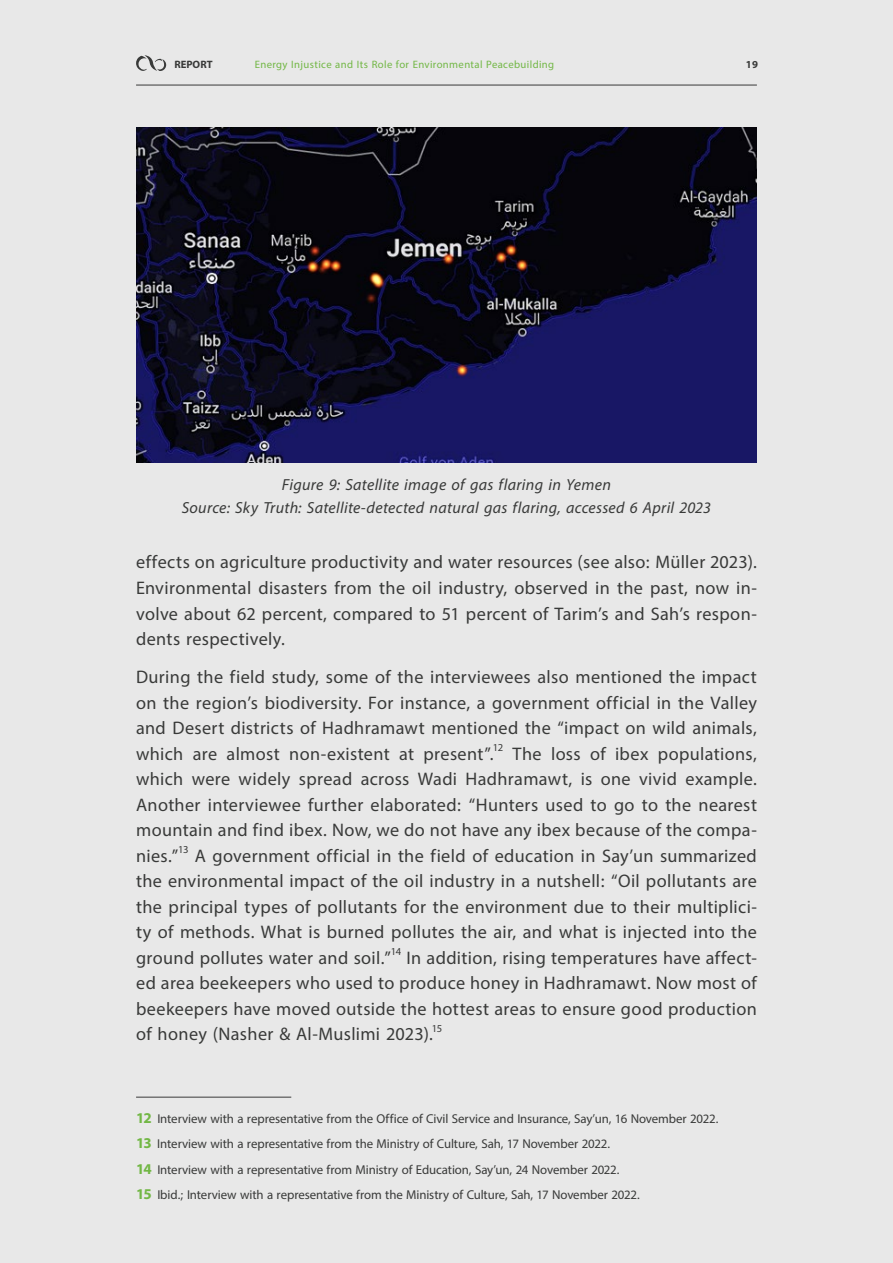
<style>
.page{position:relative;width:893px;height:1263px;background:#e8e8e8}
.page>*{position:absolute;margin:0;border:0;box-sizing:border-box;transform-origin:0 0}
.t1{font:25.5px/25.5px "Myriad Arabic";letter-spacing:.015em;color:#393a39;text-align:justify}
.t2{font:italic 22.5px/22.5px "Myriad Arabic";letter-spacing:.015em;color:#393a39;text-align:center}
.t3{font:18px/25.5px "Myriad Arabic";letter-spacing:-.005em;color:#393a39}
.t4{font:15px "Myriad Arabic";letter-spacing:.025em;color:#72b745}
.t5{font:700 15px "Myriad Arabic";color:#393a39}
.s1{font-weight:700;font-size:21px;color:#72b745}
</style>
<div class="page">
<hr style="left:136px;top:85px;width:621px;height:1px;background:#393a39">
<svg style="left:136px;top:55px;width:30px;height:16px"></svg>
<hr style="left:136px;top:1097px;width:155px;height:1px;background:#393a39">
<img style="left:136px;top:128px;width:621px;height:334px">
<p class="t5" style="left:174px;top:54px;width:40px">REPORT</p>
<p class="t4" style="left:255px;top:54px;width:301px">Energy Injustice and Its Role for Environmental Peacebuilding</p>
<p class="t5" style="left:746px;top:54px;width:14px">19</p>
<p class="t2" style="left:182px;top:474px;width:531px">Figure 9: Satellite image of gas flaring in Yemen<br>Source: Sky Truth: Satellite-detected natural gas flaring, accessed 6 April 2023</p>
<p class="t1" style="left:136px;top:550px;width:622px">effects on agriculture productivity and water resources (see also: Müller 2023).<br>Environmental disasters from the oil industry, observed in the past, now in&shy;volve about 62 percent, compared to 51 percent of Tarim’s and Sah’s respon&shy;dents respectively.</p>
<p class="t1" style="left:136px;top:664px;width:622px">During the field study, some of the interviewees also mentioned the impact on the region’s biodiversity. For instance, a government official in the Valley and Desert districts of Hadhramawt mentioned the “impact on wild animals, which are almost non-existent at present”.<sup>12</sup> The loss of ibex populations, which were widely spread across Wadi Hadhramawt, is one vivid example.<br>Another interviewee further elaborated: “Hunters used to go to the nearest mountain and find ibex. Now, we do not have any ibex because of the compa&shy;nies.”<sup>13</sup> A government official in the field of education in Say’un summarized the environmental impact of the oil industry in a nutshell: “Oil pollutants are the principal types of pollutants for the environment due to their multiplici&shy;ty of methods. What is burned pollutes the air, and what is injected into the ground pollutes water and soil.”<sup>14</sup> In addition, rising temperatures have affect&shy;ed area beekeepers who used to produce honey in Hadhramawt. Now most of beekeepers have moved outside the hottest areas to ensure good production of honey (Nasher &amp; Al-Muslimi 2023).<sup>15</sup></p>
<p class="t3" style="left:136px;top:1106px;width:584px"><span class="s1">12</span> Interview with a representative from the Office of Civil Service and Insurance, Say’un, 16 November 2022.<br><span class="s1">13</span> Interview with a representative from the Ministry of Culture, Sah, 17 November 2022.<br><span class="s1">14</span> Interview with a representative from Ministry of Education, Say’un, 24 November 2022.<br><span class="s1">15</span> Ibid.; Interview with a representative from the Ministry of Culture, Sah, 17 November 2022.</p>
</div>
